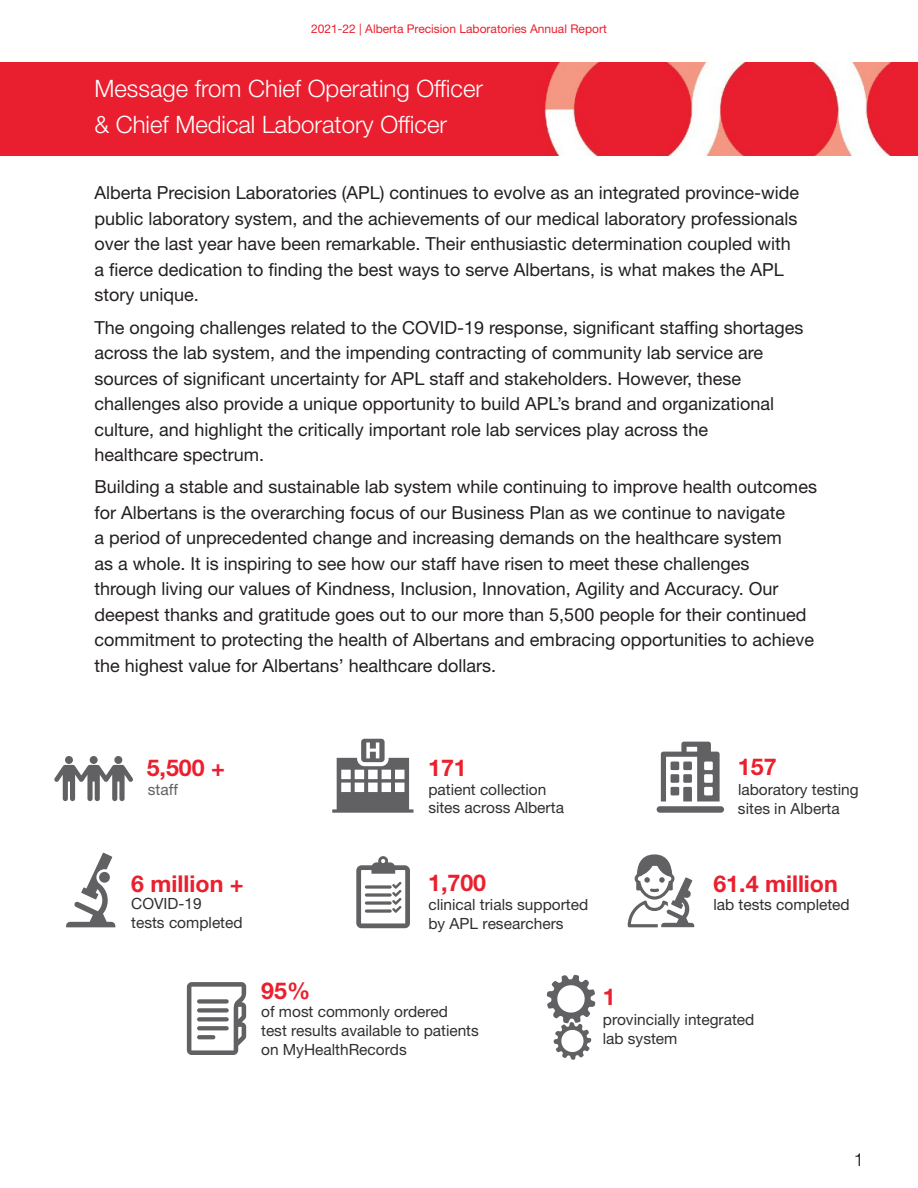
<style>
.page{position:relative;width:918px;height:1188px;background:#fff}
.page>*{position:absolute;margin:0;border:0;box-sizing:border-box;transform-origin:0 0}
.t1{font:300 24px/36px "Helvetica Neue LT Std";color:#fff}
.t2{font:700 23.25px "Helvetica Neue LT Std";color:#ea202f}
.Body_Text{font:18px/25.5px "Helvetica Neue LT Std";color:#231f20}
.t3{font:300 18px "Helvetica Neue LT Std";color:#040503}
.t4{font:15.45px/18.6px "Helvetica Neue LT Std";color:#312f30}
.t5{font:15.45px "Helvetica Neue LT Std";color:#616164}
.t6{font:12px "Helvetica Neue LT Std";color:#ea202e}
</style>
<div class="page">
<img style="left:0;top:63px;width:918px;height:93px">
<svg style="left:332px;top:739px;width:81px;height:74px"></svg>
<div style="left:90px;top:756px;width:8px;height:8px;background:#616164;border-radius:50%"></div>
<div style="left:65px;top:756px;width:8px;height:8px;background:#616164;border-radius:50%"></div>
<div style="left:114px;top:756px;width:8px;height:8px;background:#616164;border-radius:50%"></div>
<svg style="left:54px;top:765px;width:79px;height:36px"></svg>
<svg style="left:657px;top:742px;width:67px;height:71px"></svg>
<svg style="left:628px;top:854px;width:66px;height:73px"></svg>
<svg style="left:66px;top:853px;width:49px;height:74px"></svg>
<svg style="left:356px;top:856px;width:54px;height:72px"></svg>
<svg style="left:547px;top:975px;width:49px;height:85px"></svg>
<svg style="left:187px;top:982px;width:59px;height:73px"></svg>
<div style="left:197px;top:999px;width:32px;height:5px;background:#616164;border-radius:2px"></div>
<div style="left:197px;top:1008px;width:32px;height:5px;background:#616164;border-radius:2px"></div>
<svg style="left:197px;top:1017px;width:32px;height:4px"></svg>
<svg style="left:197px;top:1026px;width:32px;height:4px"></svg>
<svg style="left:197px;top:1035px;width:18px;height:4px"></svg>
<p class="t6" style="left:311px;top:22px;width:297px">2021-22 | Alberta Precision Laboratories Annual Report</p>
<p class="t1" style="left:94px;top:70px;width:390px">Message from Chief Operating Officer &amp; Chief Medical Laboratory Officer</p>
<p class="Body_Text" style="left:94px;top:180px;width:706px">Alberta Precision Laboratories (APL) continues to evolve as an integrated province-wide public laboratory system, and the achievements of our medical laboratory professionals over the last year have been remarkable. Their enthusiastic determination coupled with a fierce dedication to finding the best ways to serve Albertans, is what makes the APL story unique.</p>
<p class="Body_Text" style="left:94px;top:314px;width:711px">The ongoing challenges related to the COVID-19 response, significant staffing shortages across the lab system, and the impending contracting of community lab service are sources of significant uncertainty for APL staff and stakeholders. However, these challenges also provide a unique opportunity to build APL’s brand and organizational culture, and highlight the critically important role lab services play across the<br>healthcare spectrum.</p>
<p class="Body_Text" style="left:94px;top:474px;width:724px">Building a stable and sustainable lab system while continuing to improve health outcomes for Albertans is the overarching focus of our Business Plan as we continue to navigate<br>a period of unprecedented change and increasing demands on the healthcare system<br>as a whole. It is inspiring to see how our staff have risen to meet these challenges<br>through living our values of Kindness, Inclusion, Innovation, Agility and Accuracy. Our deepest thanks and gratitude goes out to our more than 5,500 people for their continued commitment to protecting the health of Albertans and embracing opportunities to achieve the highest value for Albertans’ healthcare dollars.</p>
<p class="t2" style="left:147px;top:753px;width:80px">5,500 +</p>
<p class="t5" style="left:148px;top:781px;width:32px">staff</p>
<p class="t2" style="left:428px;top:753px;width:40px">171</p>
<p class="t4" style="left:428px;top:780px;width:137px">patient collection sites across Alberta</p>
<p class="t2" style="left:738px;top:753px;width:40px">157</p>
<p class="t4" style="left:738px;top:780px;width:122px">laboratory testing sites in Alberta</p>
<p class="t2" style="left:131px;top:869px;width:114px">6 million +</p>
<p class="t4" style="left:131px;top:894px;width:113px">COVID-19<br>tests completed</p>
<p class="t2" style="left:428px;top:869px;width:60px">1,700</p>
<p class="t4" style="left:428px;top:895px;width:161px">clinical trials supported by APL researchers</p>
<p class="t2" style="left:713px;top:869px;width:126px">61.4 million</p>
<p class="t4" style="left:713px;top:895px;width:138px">lab tests completed</p>
<p class="t2" style="left:261px;top:976px;width:50px">95%</p>
<p class="t4" style="left:261px;top:1002px;width:219px">of most commonly ordered<br>test results available to patients on MyHealthRecords</p>
<p class="t2" style="left:603px;top:983px;width:14px">1</p>
<p class="t4" style="left:603px;top:1010px;width:153px">provincially integrated lab system</p>
<p class="t3" style="left:854px;top:1149px;width:12px">1</p>
</div>
